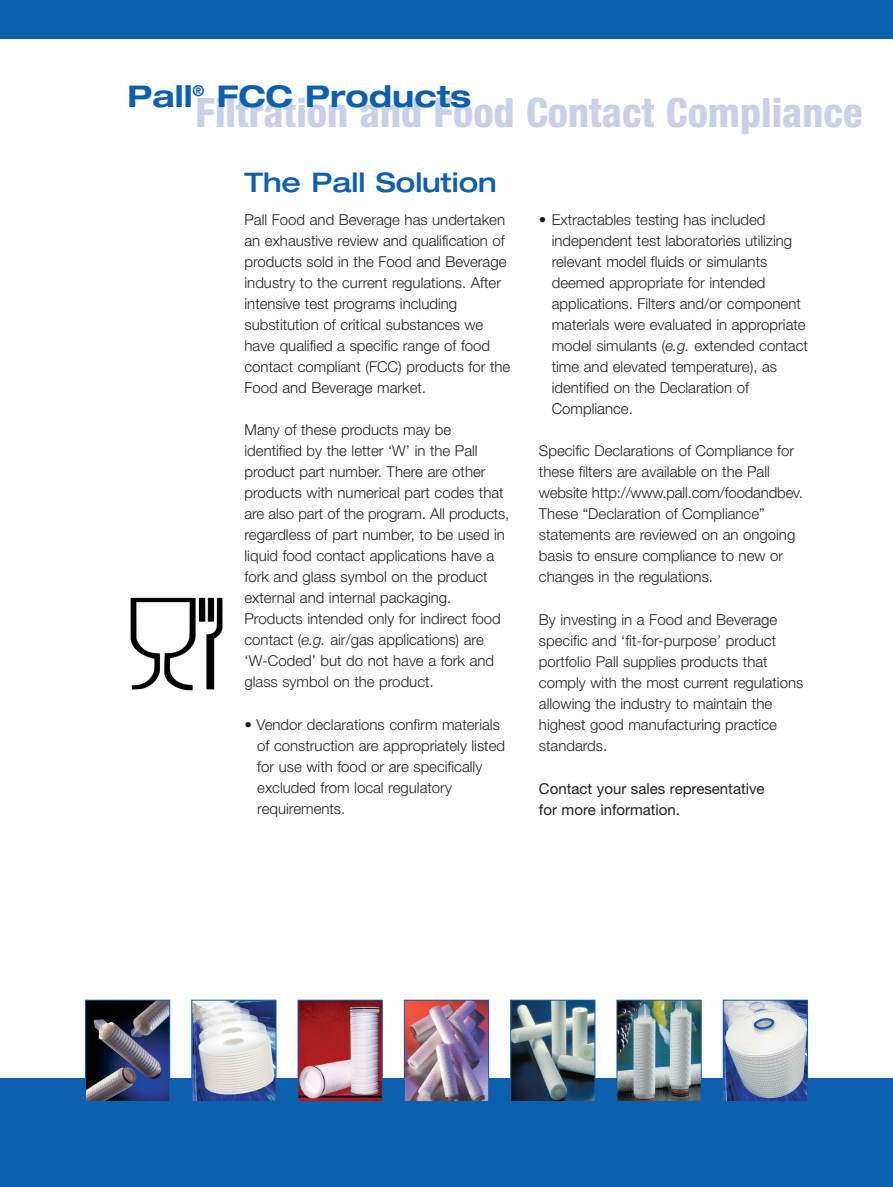
<style>
.page{position:relative;width:893px;height:1187px;background:#fff}
.page>*{position:absolute;margin:0;border:0;box-sizing:border-box;transform-origin:0 0}
.t1{font:800 condensed 40.5px "Helvetica Neue";color:#c9d0e9}
.t2{font:700 expanded 30px "Helvetica Neue";color:#0d60ae}
.t3{font:500 expanded 27px "Helvetica Neue";color:#0d60ae}
.t4{font:300 15px/21px "Helvetica Neue";color:#231f20}
.t5{font:15px/21px "Helvetica Neue";color:#231f20}
.s1{font-family:"Helvetica Neue LT Std";font-style:italic}
</style>
<div class="page">
<div style="left:0;top:1078px;width:893px;height:108px;background:#0d60ae"></div>
<div style="left:0;top:0;width:893px;height:38px;background:#0d60ae"></div>
<img style="left:87px;top:1001px;width:81px;height:98px">
<div style="left:85px;top:999px;width:85px;height:102px;border:1px solid #0d60ae"></div>
<img style="left:193px;top:1001px;width:81px;height:98px">
<div style="left:191px;top:999px;width:85px;height:102px;border:1px solid #0d60ae"></div>
<img style="left:300px;top:1001px;width:81px;height:98px">
<div style="left:298px;top:999px;width:85px;height:102px;border:1px solid #0d60ae"></div>
<img style="left:406px;top:1001px;width:81px;height:98px">
<div style="left:404px;top:999px;width:85px;height:102px;border:1px solid #0d60ae"></div>
<img style="left:512px;top:1001px;width:81px;height:98px">
<div style="left:510px;top:999px;width:85px;height:102px;border:1px solid #0d60ae"></div>
<img style="left:619px;top:1001px;width:81px;height:98px">
<div style="left:617px;top:999px;width:85px;height:102px;border:1px solid #0d60ae"></div>
<img style="left:725px;top:1001px;width:81px;height:98px">
<div style="left:723px;top:999px;width:85px;height:102px;border:1px solid #0d60ae"></div>
<img style="left:130px;top:597px;width:93px;height:94px">
<h2 class="t2" style="left:128px;top:85px;width:345px">Pall<sup>®</sup> FCC Products</h2>
<h1 class="t1" style="left:196px;top:98px;width:668px">Filtration and Food Contact Compliance</h1>
<h3 class="t3" style="left:245px;top:172px;width:254px">The Pall Solution</h3>
<p class="t4" style="left:245px;top:210px;width:267px">Pall Food and Beverage has undertaken an exhaustive review and qualification of products sold in the Food and Beverage industry to the current regulations. After intensive test programs including substitution of critical substances we have qualified a specific range of food contact compliant (FCC) products for the Food and Beverage market.</p>
<p class="t4" style="left:245px;top:421px;width:266px">Many of these products may be identified by the letter ‘W’ in the Pall product part number. There are other products with numerical part codes that are also part of the program. All products, regardless of part number, to be used in liquid food contact applications have a fork and glass symbol on the product external and internal packaging.<br>Products intended only for indirect food contact (<span class="s1">e.g.</span> air/gas applications) are ‘W-Coded’ but do not have a fork and glass symbol on the product.</p>
<p class="t4" style="left:257px;top:715px;width:249px;text-indent:-13px">• Vendor declarations confirm materials of construction are appropriately listed for use with food or are specifically excluded from local regulatory requirements.</p>
<p class="t4" style="left:552px;top:210px;width:258px;text-indent:-13px">• Extractables testing has included independent test laboratories utilizing relevant model fluids or simulants deemed appropriate for intended applications. Filters and/or component materials were evaluated in appropriate model simulants (<span class="s1">e.g.</span> extended contact time and elevated temperature), as identified on the Declaration of Compliance.</p>
<p class="t4" style="left:539px;top:442px;width:266px">Specific Declarations of Compliance for these filters are available on the Pall website http://www.pall.com/foodandbev.<br>These “Declaration of Compliance” statements are reviewed on an ongoing basis to ensure compliance to new or changes in the regulations.</p>
<p class="t4" style="left:539px;top:610px;width:266px">By investing in a Food and Beverage specific and ‘fit-for-purpose’ product portfolio Pall supplies products that comply with the most current regulations allowing the industry to maintain the highest good manufacturing practice standards.</p>
<p class="t5" style="left:539px;top:779px;width:227px">Contact your sales representative for more information.</p>
</div>
